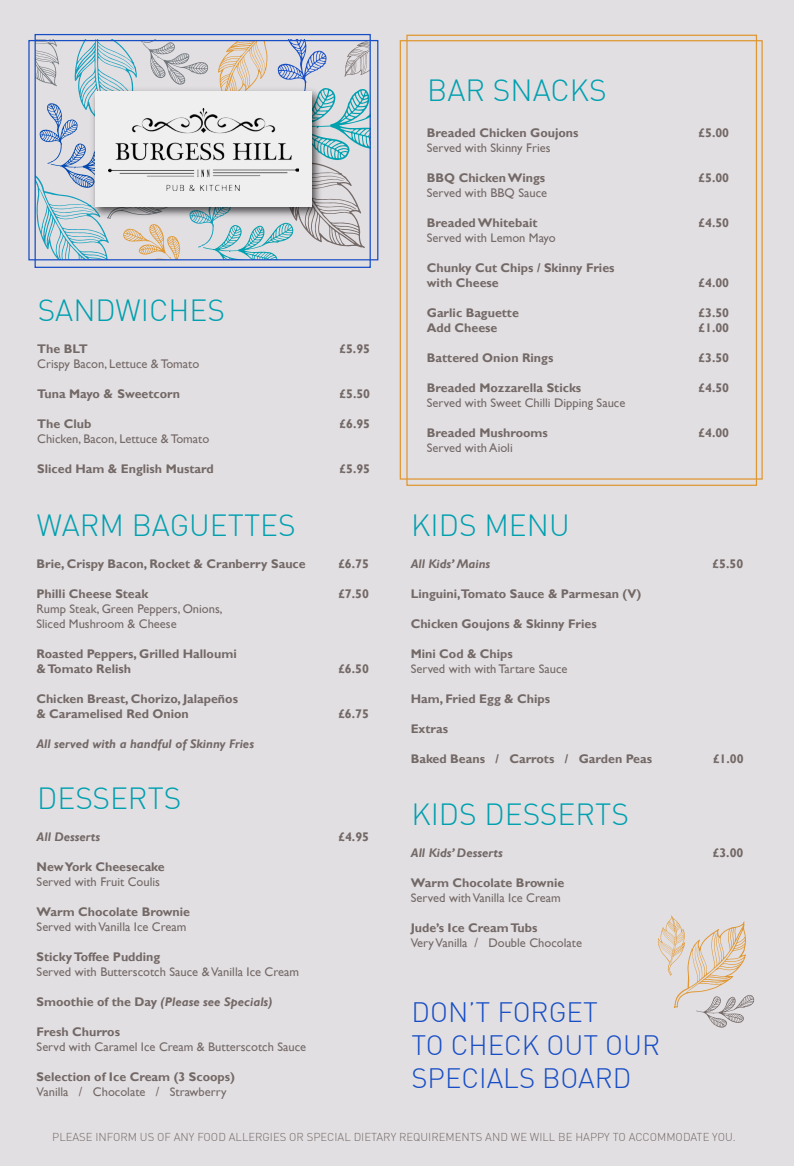
<style>
.page{position:relative;width:794px;height:1166px;background:#e2dfe2}
.page>*{position:absolute;margin:0;border:0;box-sizing:border-box;transform-origin:0 0}
.t1{font:300 30px "DIN";color:#00a0af}
.t2{font:300 27.5px/33px "DIN";color:#174ec5}
.t3{font:700 12.5px/15px "Gill Sans";color:#736967}
.t4{font:12.5px/15px "Gill Sans";color:#736967}
.t5{font:italic 700 12.5px "Gill Sans";color:#736967}
.t6{font:300 11.25px "DIN";color:#736967}
.s1{font-style:normal}
</style>
<div class="page">
<div style="left:406px;top:35px;width:351px;height:451px;border:1px solid #e09731"></div>
<div style="left:400px;top:40px;width:362px;height:440px;border:1px solid #e09731"></div>
<div style="left:35px;top:34px;width:336px;height:234px;border:1px solid #174ec5"></div>
<svg style="left:35px;top:40px;width:335px;height:219px"></svg>
<img style="left:88px;top:84px;width:238px;height:137px">
<div style="left:95px;top:92px;width:217px;height:115px;background:#efefef"></div>
<svg style="left:658px;top:915px;width:96px;height:112px"></svg>
<img style="left:109px;top:108px;width:189px;height:82px">
<h1 class="t1" style="left:427px;top:71px;width:181px">BAR SNACKS</h1>
<h1 class="t1" style="left:38px;top:292px;width:189px">SANDWICHES</h1>
<p class="t3" style="left:37px;top:341px;width:52px">The BLT</p>
<p class="t3" style="left:339px;top:341px;width:32px">£5.95</p>
<p class="t4" style="left:37px;top:356px;width:164px">Crispy Bacon, Lettuce &amp; Tomato</p>
<p class="t3" style="left:37px;top:386px;width:144px">Tuna Mayo &amp; Sweetcorn</p>
<p class="t3" style="left:339px;top:386px;width:32px">£5.50</p>
<p class="t3" style="left:37px;top:416px;width:56px">The Club</p>
<p class="t3" style="left:339px;top:416px;width:32px">£6.95</p>
<p class="t4" style="left:37px;top:431px;width:174px">Chicken, Bacon, Lettuce &amp; Tomato</p>
<p class="t3" style="left:37px;top:461px;width:178px">Sliced Ham &amp; English Mustard</p>
<p class="t3" style="left:339px;top:461px;width:32px">£5.95</p>
<h1 class="t1" style="left:37px;top:507px;width:260px">WARM BAGUETTES</h1>
<p class="t3" style="left:36px;top:556px;width:271px">Brie, Crispy Bacon, Rocket &amp; Cranberry Sauce</p>
<p class="t3" style="left:338px;top:556px;width:32px">£6.75</p>
<p class="t3" style="left:36px;top:586px;width:114px">Philli Cheese Steak</p>
<p class="t3" style="left:338px;top:586px;width:32px">£7.50</p>
<p class="t4" style="left:36px;top:601px;width:188px">Rump Steak, Green Peppers, Onions,<br>Sliced Mushroom &amp; Cheese</p>
<p class="t3" style="left:36px;top:646px;width:202px">Roasted Peppers, Grilled Halloumi &amp; Tomato Relish</p>
<p class="t3" style="left:338px;top:661px;width:32px">£6.50</p>
<p class="t3" style="left:36px;top:691px;width:203px">Chicken Breast, Chorizo, Jalapeños &amp; Caramelised Red Onion</p>
<p class="t5" style="left:36px;top:737px;width:219px">All served with a handful of Skinny Fries</p>
<h1 class="t1" style="left:37px;top:779px;width:146px">DESSERTS</h1>
<p class="t3" style="left:338px;top:706px;width:32px">£6.75</p>
<p class="t5" style="left:37px;top:829px;width:65px">All Desserts</p>
<p class="t3" style="left:338px;top:829px;width:32px">£4.95</p>
<p class="t3" style="left:37px;top:859px;width:130px">New York Cheesecake</p>
<p class="t4" style="left:37px;top:874px;width:125px">Served with Fruit Coulis</p>
<p class="t3" style="left:37px;top:904px;width:155px">Warm Chocolate Brownie</p>
<p class="t4" style="left:37px;top:919px;width:151px">Served with Vanilla Ice Cream</p>
<p class="t3" style="left:37px;top:949px;width:125px">Sticky Toffee Pudding</p>
<p class="t4" style="left:37px;top:964px;width:264px">Served with Butterscotch Sauce &amp; Vanilla Ice Cream</p>
<p class="t5" style="left:37px;top:994px;width:237px"><span class="s1">Smoothie of the Day</span> (Please see Specials)</p>
<p class="t3" style="left:37px;top:1024px;width:85px">Fresh Churros</p>
<p class="t4" style="left:37px;top:1039px;width:271px">Servd with Caramel Ice Cream &amp; Butterscotch Sauce</p>
<p class="t3" style="left:37px;top:1069px;width:200px">Selection of Ice Cream (3 Scoops)</p>
<p class="t4" style="left:37px;top:1084px;width:191px">Vanilla / Chocolate / Strawberry</p>
<p class="t3" style="left:427px;top:126px;width:153px">Breaded Chicken Goujons</p>
<p class="t3" style="left:698px;top:126px;width:32px">£5.00</p>
<p class="t4" style="left:427px;top:141px;width:125px">Served with Skinny Fries</p>
<p class="t3" style="left:427px;top:171px;width:120px">BBQ Chicken Wings</p>
<p class="t3" style="left:698px;top:171px;width:32px">£5.00</p>
<p class="t4" style="left:427px;top:186px;width:122px">Served with BBQ Sauce</p>
<p class="t3" style="left:427px;top:216px;width:112px">Breaded Whitebait</p>
<p class="t3" style="left:698px;top:216px;width:32px">£4.50</p>
<p class="t4" style="left:427px;top:231px;width:130px">Served with Lemon Mayo</p>
<p class="t3" style="left:427px;top:261px;width:189px">Chunky Cut Chips / Skinny Fries with Cheese</p>
<p class="t3" style="left:698px;top:276px;width:32px">£4.00</p>
<p class="t3" style="left:427px;top:306px;width:94px">Garlic Baguette</p>
<p class="t3" style="left:698px;top:306px;width:32px">£3.50</p>
<p class="t3" style="left:427px;top:321px;width:72px">Add Cheese</p>
<p class="t3" style="left:698px;top:321px;width:32px">£1.00</p>
<p class="t3" style="left:427px;top:351px;width:128px">Battered Onion Rings</p>
<p class="t3" style="left:698px;top:351px;width:32px">£3.50</p>
<p class="t3" style="left:427px;top:381px;width:156px">Breaded Mozzarella Sticks</p>
<p class="t3" style="left:698px;top:381px;width:32px">£4.50</p>
<p class="t4" style="left:427px;top:396px;width:200px">Served with Sweet Chilli Dipping Sauce</p>
<p class="t3" style="left:427px;top:426px;width:122px">Breaded Mushrooms</p>
<p class="t3" style="left:698px;top:426px;width:32px">£4.00</p>
<p class="t4" style="left:427px;top:441px;width:87px">Served with Aioli</p>
<h1 class="t1" style="left:411px;top:507px;width:160px">KIDS MENU</h1>
<p class="t5" style="left:411px;top:557px;width:81px">All Kids’ Mains</p>
<p class="t3" style="left:712px;top:556px;width:32px">£5.50</p>
<p class="t3" style="left:411px;top:586px;width:232px">Linguini,Tomato Sauce &amp; Parmesan (V)</p>
<p class="t3" style="left:411px;top:616px;width:187px">Chicken Goujons &amp; Skinny Fries</p>
<p class="t3" style="left:411px;top:646px;width:104px">Mini Cod &amp; Chips</p>
<p class="t4" style="left:411px;top:661px;width:158px">Served with with Tartare Sauce</p>
<p class="t3" style="left:411px;top:691px;width:141px">Ham, Fried Egg &amp; Chips</p>
<p class="t3" style="left:411px;top:721px;width:39px">Extras</p>
<p class="t3" style="left:411px;top:751px;width:243px">Baked Beans / Carrots / Garden Peas</p>
<p class="t3" style="left:713px;top:751px;width:32px">£1.00</p>
<h1 class="t1" style="left:411px;top:796px;width:219px">KIDS DESSERTS</h1>
<p class="t5" style="left:411px;top:845px;width:93px">All Kids’ Desserts</p>
<p class="t3" style="left:713px;top:845px;width:32px">£3.00</p>
<p class="t3" style="left:411px;top:875px;width:155px">Warm Chocolate Brownie</p>
<p class="t4" style="left:411px;top:890px;width:151px">Served with Vanilla Ice Cream</p>
<p class="t3" style="left:411px;top:920px;width:128px">Jude’s Ice Cream Tubs</p>
<p class="t4" style="left:411px;top:935px;width:173px">Very Vanilla / Double Chocolate</p>
<h2 class="t2" style="left:411px;top:995px;width:250px">DON’T FORGET<br>TO CHECK OUT OUR<br>SPECIALS BOARD</h2>
<p class="t6" style="left:52px;top:1130px;width:685px">PLEASE INFORM US OF ANY FOOD ALLERGIES OR SPECIAL DIETARY REQUIREMENTS AND WE WILL BE HAPPY TO ACCOMMODATE YOU.</p>
</div>
